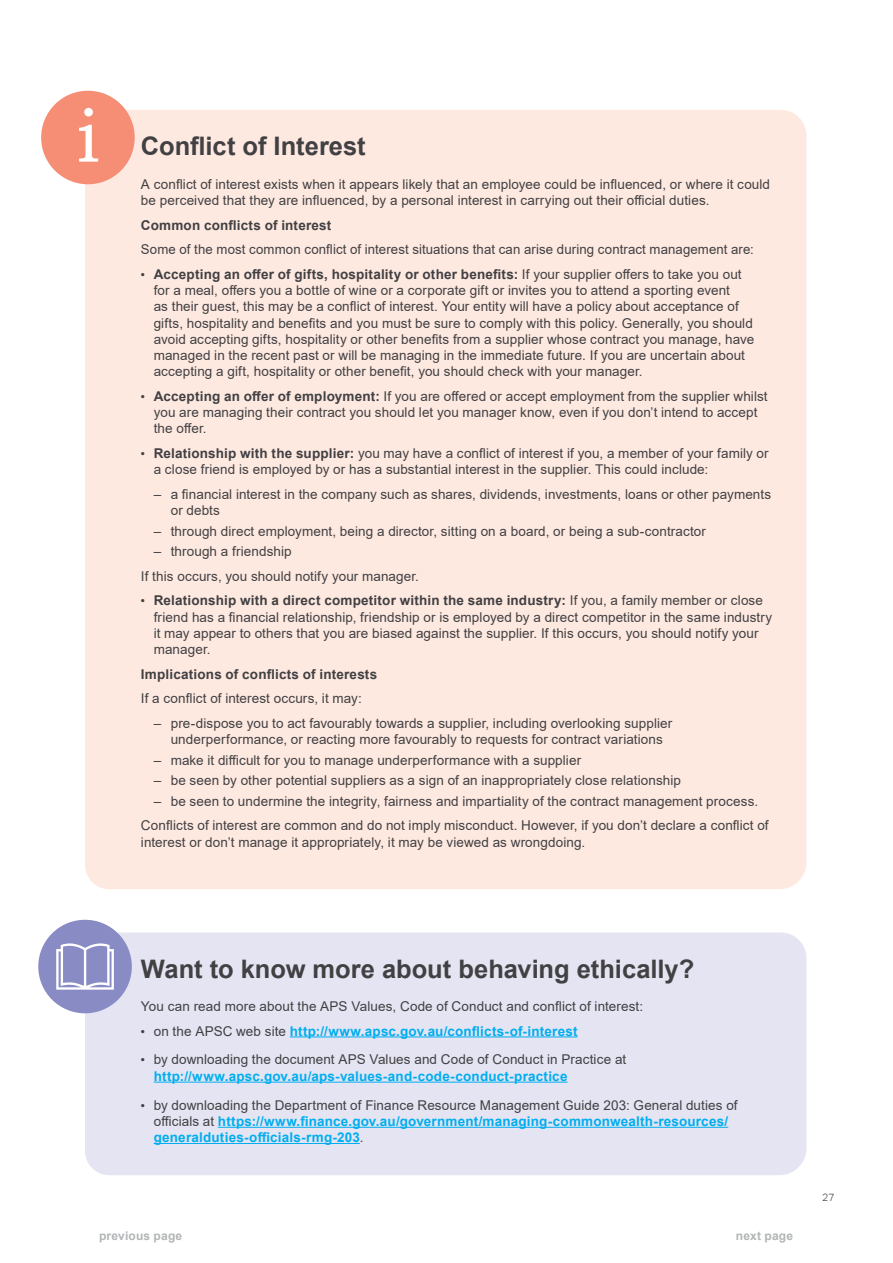
<style>
.page{position:relative;width:893px;height:1263px;background:#fff}
.page>*{position:absolute;margin:0;border:0;box-sizing:border-box;transform-origin:0 0}
.t1{font:700 25.5px "Arial";color:#414042}
.t2{font:13.5px/16.2px "Arial";letter-spacing:.005em;color:#414042}
.t3{font:700 13.5px/16.2px "Arial";letter-spacing:.015em;color:#00aeef}
.t4{font:700 13.5px "Arial";letter-spacing:.015em;color:#414042}
.t5{font:700 12px "Arial";letter-spacing:.02em;color:#b2b5b6}
.t6{font:300 10.5px "Aktiv Grotesk";color:#414042}
.s1{font-family:"Aktiv Grotesk";font-weight:300;font-size:12px}
.s2{font-weight:700}
.s3{font-family:"Aktiv Grotesk";font-weight:300;font-size:12px;color:#414042}
.s4{font-weight:400;color:#414042}
.s5{font-weight:700;color:#00aeef}
</style>
<div class="page">
<div style="left:85px;top:932px;width:721px;height:243px;background:#e4e4f3"></div>
<div style="left:85px;top:110px;width:721px;height:779px;background:#fee9e1"></div>
<div style="left:41px;top:91px;width:94px;height:93px;background:#f68e76;border-radius:50%"></div>
<svg style="left:79px;top:108px;width:19px;height:54px"></svg>
<div style="left:38px;top:920px;width:94px;height:93px;background:#888bc4;border-radius:50%"></div>
<svg style="left:56px;top:943px;width:58px;height:47px"></svg>
<hr style="left:290px;top:1036px;width:288px;height:1px;background:#00aeef">
<hr style="left:154px;top:1082px;width:413px;height:1px;background:#00aeef">
<hr style="left:218px;top:1127px;width:510px;height:1px;background:#00aeef">
<hr style="left:154px;top:1143px;width:206px;height:1px;background:#00aeef">
<h1 class="t1" style="left:141px;top:128px;width:226px">Conflict of Interest</h1>
<p class="t2" style="left:141px;top:176px;width:631px">A conflict of interest exists when it appears likely that an employee could be influenced, or where it could be perceived that they are influenced, by a personal interest in carrying out their official duties.</p>
<p class="t4" style="left:141px;top:215px;width:192px">Common conflicts of interest</p>
<p class="t2" style="left:141px;top:241px;width:614px">Some of the most common conflict of interest situations that can arise during contract management are:</p>
<p class="t2" style="left:154px;top:266px;width:602px;text-indent:-13px"><span class="s1">•</span> <span class="s2">Accepting an offer of gifts, hospitality or other benefits:</span> If your supplier offers to take you out for a meal, offers you a bottle of wine or a corporate gift or invites you to attend a sporting event<br>as their guest, this may be a conflict of interest. Your entity will have a policy about acceptance of gifts, hospitality and benefits and you must be sure to comply with this policy. Generally, you should avoid accepting gifts, hospitality or other benefits from a supplier whose contract you manage, have managed in the recent past or will be managing in the immediate future. If you are uncertain about accepting a gift, hospitality or other benefit, you should check with your manager.</p>
<p class="t2" style="left:154px;top:388px;width:615px;text-indent:-13px"><span class="s1">•</span> <span class="s2">Accepting an offer of employment:</span> If you are offered or accept employment from the supplier whilst you are managing their contract you should let you manager know, even if you don’t intend to accept the offer.</p>
<p class="t2" style="left:154px;top:445px;width:617px;text-indent:-13px"><span class="s1">•</span> <span class="s2">Relationship with the supplier:</span> you may have a conflict of interest if you, a member of your family or a close friend is employed by or has a substantial interest in the supplier. This could include:</p>
<p class="t2" style="left:171px;top:486px;width:602px;text-indent:-17px">– a financial interest in the company such as shares, dividends, investments, loans or other payments or debts</p>
<p class="t2" style="left:154px;top:523px;width:554px">– through direct employment, being a director, sitting on a board, or being a sub-contractor</p>
<p class="t2" style="left:141px;top:539px;width:279px;line-height:24.8px;text-indent:13px">– through a friendship<br>If this occurs, you should notify your manager.</p>
<p class="t2" style="left:154px;top:592px;width:620px;text-indent:-13px"><span class="s1">•</span> <span class="s2">Relationship with a direct competitor within the same industry:</span> If you, a family member or close friend has a financial relationship, friendship or is employed by a direct competitor in the same industry it may appear to others that you are biased against the supplier. If this occurs, you should notify your manager.</p>
<p class="t4" style="left:141px;top:664px;width:238px">Implications of conflicts of interests</p>
<p class="t2" style="left:141px;top:690px;width:222px">If a conflict of interest occurs, it may:</p>
<p class="t2" style="left:154px;top:715px;width:520px;text-align:center">– pre-dispose you to act favourably towards a supplier, including overlooking supplier underperformance, or reacting more favourably to requests for contract variations</p>
<p class="t2" style="left:154px;top:752px;width:429px">– make it difficult for you to manage underperformance with a supplier</p>
<p class="t2" style="left:154px;top:772px;width:529px">– be seen by other potential suppliers as a sign of an inappropriately close relationship</p>
<p class="t2" style="left:141px;top:788px;width:629px;line-height:24.8px;text-align:center">– be seen to undermine the integrity, fairness and impartiality of the contract management process.<br>Conflicts of interest are common and do not imply misconduct. However, if you don’t declare a conflict of</p>
<p class="t2" style="left:141px;top:834px;width:446px">interest or don’t manage it appropriately, it may be viewed as wrongdoing.</p>
<h1 class="t1" style="left:141px;top:951px;width:555px">Want to know more about behaving ethically?</h1>
<p class="t2" style="left:141px;top:998px;width:504px">You can read more about the APS Values, Code of Conduct and conflict of interest:</p>
<p class="t3" style="left:141px;top:1023px;width:438px"><span class="s3">•</span> <span class="s4">on the APSC web site</span> http://www.apsc.gov.au/conflicts-of-interest</p>
<p class="t2" style="left:154px;top:1051px;width:474px;text-indent:-13px"><span class="s1">•</span> by downloading the document APS Values and Code of Conduct in Practice at <span class="s5">http://www.apsc.gov.au/aps-values-and-code-conduct-practice</span></p>
<p class="t3" style="left:154px;top:1097px;width:585px;text-indent:-13px"><span class="s3">•</span> <span class="s4">by downloading the Department of Finance Resource Management Guide 203: General duties of officials at</span> https://www.finance.gov.au/government/managing-commonwealth-resources/ generalduties-officials-rmg-203<span class="s4">.</span></p>
<p class="t5" style="left:99px;top:1228px;width:85px">previous page</p>
<p class="t5" style="left:736px;top:1228px;width:59px">next page</p>
<p class="t6" style="left:822px;top:1191px;width:14px">27</p>
</div>
